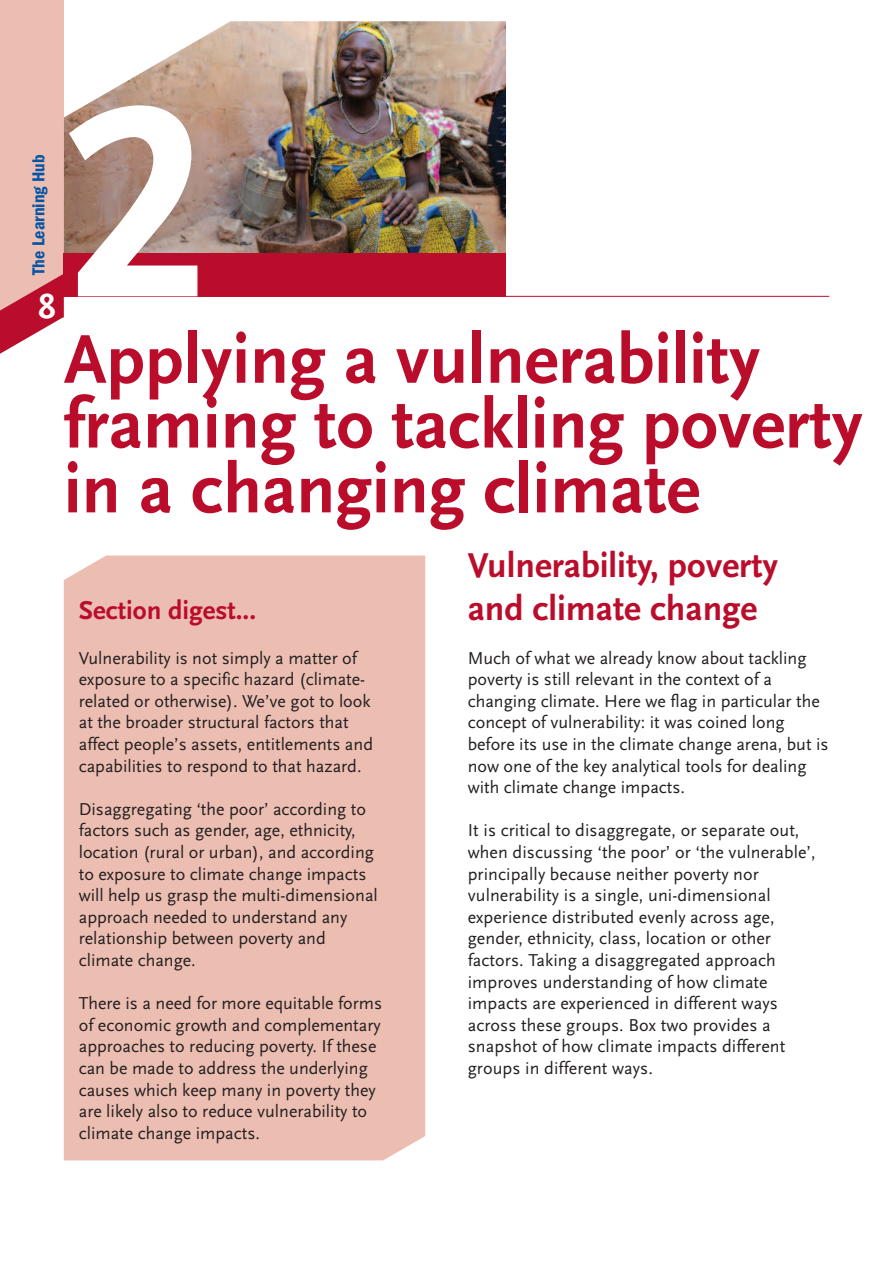
<style>
.page{position:relative;width:893px;height:1263px;background:#fff}
.page>*{position:absolute;margin:0;border:0;box-sizing:border-box;transform-origin:0 0}
.t1{font:700 288px "Scala Sans LF";color:#fff}
.t2{font:700 72px/64.8px "Scala Sans";color:#ba0d2b}
.t3{font:700 36px/43.2px "Scala Sans LF";color:#ba0d2b}
.t4{font:700 36px "Scala Sans LF";color:#fff}
.t5{font:700 27px "Scala Sans LF";color:#ba0d2b}
.t6{font:18px/21.6px "Scala Sans LF";color:#231f20}
.t7{font:600 18px "Franklin Got Cd ITC";color:#0154a6}
</style>
<div class="page">
<div style="left:64px;top:555px;width:361px;height:605px;background:#ecbeb1"></div>
<div style="left:0;top:0;width:64px;height:318px;background:#ecbeb1"></div>
<svg style="left:0;top:274px;width:64px;height:80px"></svg>
<img style="left:64px;top:21px;width:442px;height:232px">
<div style="left:64px;top:253px;width:442px;height:43px;background:#ba0d2b"></div>
<hr style="left:64px;top:296px;width:765px;height:1px;background:#ba0d2b">
<p class="t7" style="left:28px;top:275px;width:122px;rotate:-90deg">The Learning Hub</p>
<h3 class="t4" style="left:38px;top:289px;width:19px">8</h3>
<h1 class="t1" style="left:64px;top:66px;width:145px">2</h1>
<h2 class="t2" style="left:64px;top:330px;width:800px">Applying a vulnerability framing to tackling poverty in a changing climate</h2>
<h3 class="t3" style="left:468px;top:545px;width:312px">Vulnerability, poverty and climate change</h3>
<p class="t6" style="left:468px;top:647px;width:362px">Much of what we already know about tackling poverty is still relevant in the context of a changing climate. Here we flag in particular the concept of vulnerability: it was coined long before its use in the climate change arena, but is now one of the key analytical tools for dealing with climate change impacts.</p>
<p class="t6" style="left:468px;top:820px;width:349px">It is critical to disaggregate, or separate out, when discussing ‘the poor’ or ‘the vulnerable’, principally because neither poverty nor vulnerability is a single, uni-dimensional experience distributed evenly across age, gender, ethnicity, class, location or other factors. Taking a disaggregated approach improves understanding of how climate impacts are experienced in different ways across these groups. Box two provides a snapshot of how climate impacts different groups in different ways.</p>
<h3 class="t5" style="left:79px;top:598px;width:179px">Section digest...</h3>
<p class="t6" style="left:79px;top:647px;width:296px">Vulnerability is not simply a matter of exposure to a specific hazard (climate&shy;related or otherwise). We’ve got to look at the broader structural factors that affect people’s assets, entitlements and capabilities to respond to that hazard.</p>
<p class="t6" style="left:79px;top:799px;width:301px">Disaggregating ‘the poor’ according to factors such as gender, age, ethnicity, location (rural or urban), and according to exposure to climate change impacts will help us grasp the multi-dimensional approach needed to understand any relationship between poverty and climate change.</p>
<p class="t6" style="left:79px;top:993px;width:305px">There is a need for more equitable forms of economic growth and complementary approaches to reducing poverty. If these can be made to address the underlying causes which keep many in poverty they are likely also to reduce vulnerability to climate change impacts.</p>
</div>
